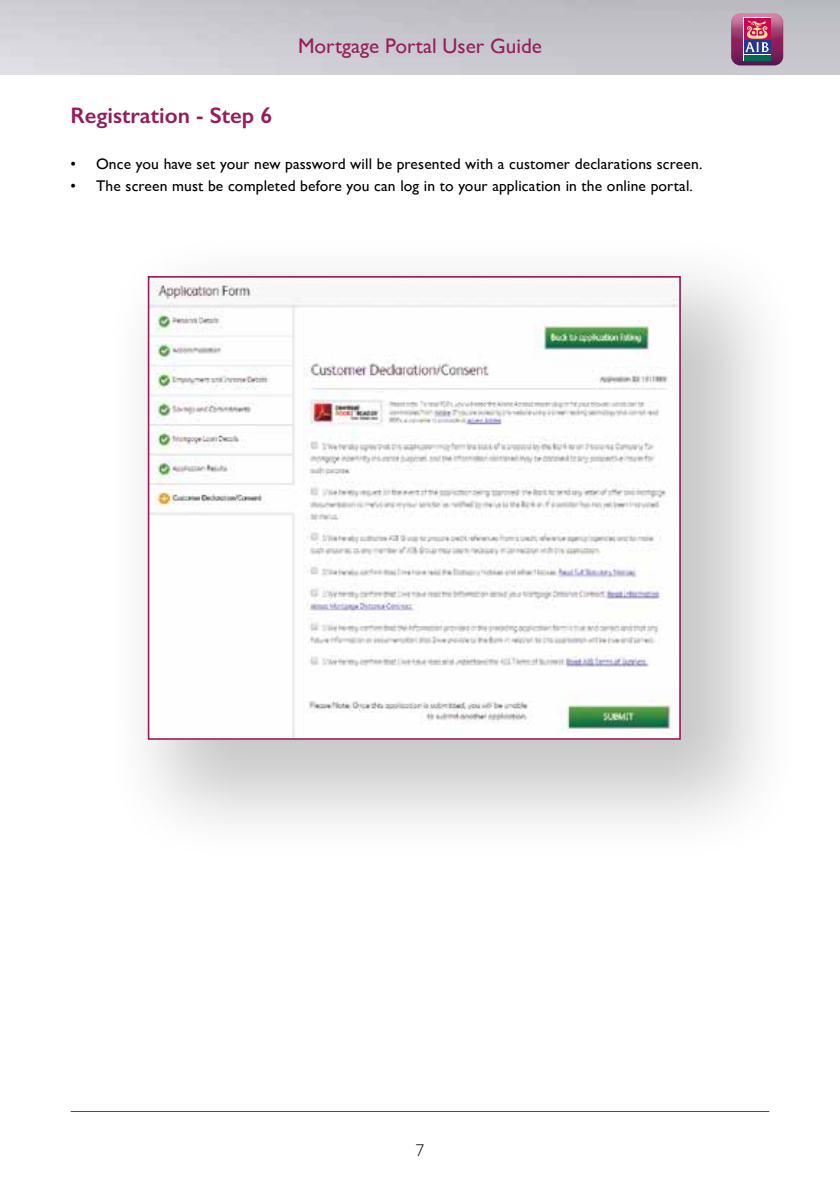
<style>
.page{position:relative;width:840px;height:1191px;background:#fff}
.page>*{position:absolute;margin:0;border:0;box-sizing:border-box;transform-origin:0 0}
.t1{font:600 22.6px "Gill Sans";color:#931e5b}
.t2{font:21.2px "Gill Sans";color:#931e5b}
.t3{font:300 17px "Gill Sans";color:#000}
.t4{font:15.6px "Gill Sans";letter-spacing:.01em;color:#000}
</style>
<div class="page">
<img style="left:0;top:0;width:839px;height:75px">
<svg style="left:730px;top:13px;width:52px;height:52px;background:#98557d"></svg>
<hr style="left:71px;top:1111px;width:697px;height:1px;background:#931e5b">
<div style="left:101px;top:229px;width:705px;height:636px;background:#000;opacity:.22"></div>
<img style="left:151px;top:279px;width:526px;height:458px">
<div style="left:148px;top:276px;width:532px;height:464px;border:2px solid #931e5b"></div>
<h2 class="t2" style="left:298px;top:33px;width:245px">Mortgage Portal User Guide</h2>
<h1 class="t1" style="left:71px;top:102px;width:203px">Registration - Step 6</h1>
<p class="t4" style="left:71px;top:154px;width:633px">• Once you have set your new password will be presented with a customer declarations screen.</p>
<p class="t4" style="left:71px;top:177px;width:623px">• The screen must be completed before you can log in to your application in the online portal.</p>
<p class="t3" style="left:415px;top:1137px;width:10px">7</p>
</div>
